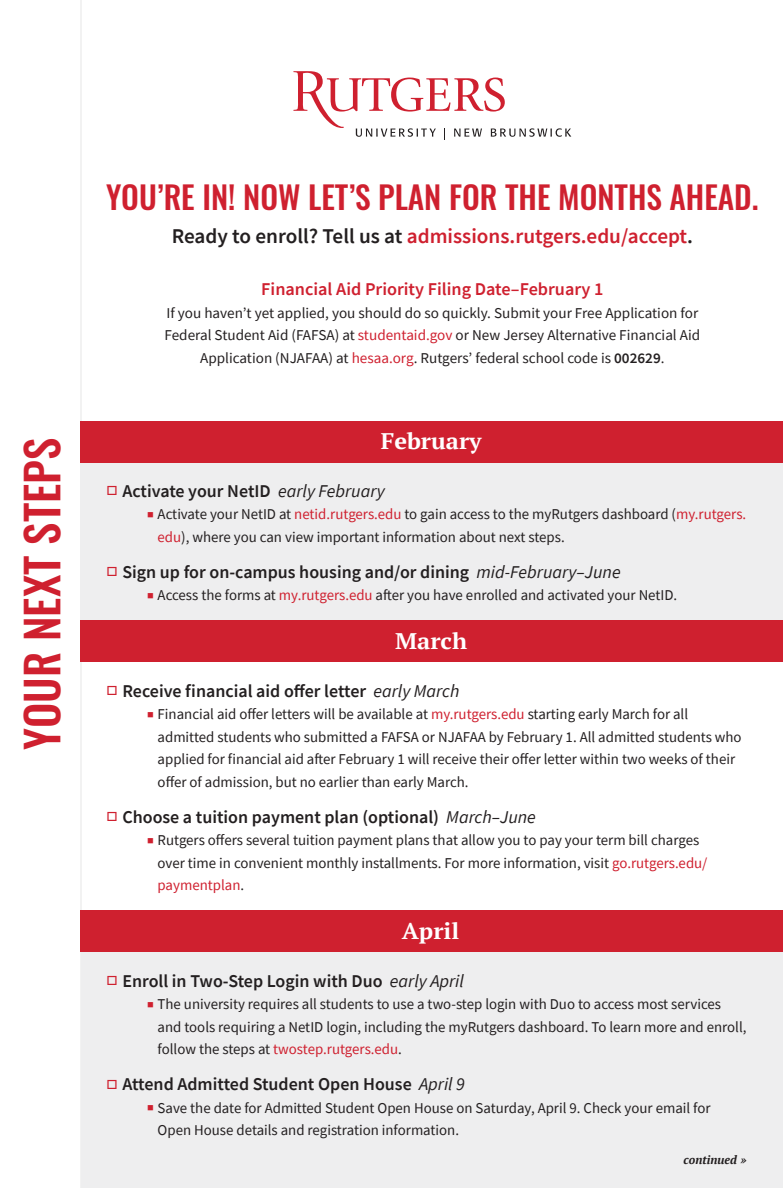
<style>
.page{position:relative;width:783px;height:1188px;background:#fff}
.page>*{position:absolute;margin:0;border:0;box-sizing:border-box;transform-origin:0 0}
.t1{font:45px "Oswald";color:#cf202f}
.t2{font:31.5px "Oswald";color:#cf202f}
.t3{font:700 22.5px "PT Serif";color:#fff;scale:1.05 1}
.t4{font:600 21px "Source Sans Pro";color:#cf202f}
.t5{font:600 18px "Source Sans Pro";color:#231f20}
.t6{font:600 18px "Source Sans Pro";color:#cf202f}
.t7{font:15px/22.5px "Source Sans Pro";color:#231f20}
.t8{font:italic 700 12px "PT Serif";color:#231f20}
.s1{color:#231f20}
.s2{color:#cf202f}
.s3{font-weight:600}
.s4{font-weight:400;font-style:italic}
</style>
<div class="page">
<div style="left:81px;top:941px;width:702px;height:247px;background:#eeeeef"></div>
<hr style="left:80px;top:0;width:2px;height:1188px;background:#f2f2f2">
<div style="left:80px;top:911px;width:703px;height:41px;background:#cf202f"></div>
<svg style="left:293px;top:71px;width:278px;height:68px"></svg>
<div style="left:81px;top:432px;width:702px;height:200px;background:#eeeeef"></div>
<div style="left:80px;top:621px;width:703px;height:41px;background:#cf202f"></div>
<div style="left:80px;top:421px;width:703px;height:41px;background:#cf202f"></div>
<p class="t1" style="left:2px;top:750px;width:313px;rotate:-90deg">YOUR NEXT STEPS</p>
<p class="t2" style="left:106px;top:169px;width:654px">YOU’RE IN! NOW LET’S PLAN FOR THE MONTHS AHEAD.</p>
<p class="t4" style="left:172px;top:222px;width:523px"><span class="s1">Ready to enroll? Tell us at</span> admissions.rutgers.edu/accept<span class="s1">.</span></p>
<p class="t6" style="left:261px;top:278px;width:344px">Financial Aid Priority Filing Date–February 1</p>
<p class="t7" style="left:164px;top:301px;width:537px;text-align:center">If you haven’t yet applied, you should do so quickly. Submit your Free Application for<br>Federal Student Aid (FAFSA) at <span class="s2">studentaid.gov</span> or New Jersey Alternative Financial Aid<br>Application (NJAFAA) at <span class="s2">hesaa.org</span>. Rutgers’ federal school code is <span class="s3">002629</span>.</p>
<p class="t3" style="left:381px;top:426px;width:98px">February</p>
<p class="t5" style="left:106px;top:479px;width:280px"><span class="s2">□</span> Activate your NetID <span class="s4">early February</span></p>
<p class="t7" style="left:158px;top:503px;width:590px;text-indent:-11px"><span class="s2">■</span> Activate your NetID at <span class="s2">netid.rutgers.edu</span> to gain access to the myRutgers dashboard (<span class="s2">my.rutgers. edu</span>), where you can view important information about next steps.</p>
<p class="t5" style="left:106px;top:560px;width:516px"><span class="s2">□</span> Sign up for on-campus housing and/or dining <span class="s4">mid-February–June</span></p>
<p class="t7" style="left:147px;top:584px;width:532px"><span class="s2">■</span> Access the forms at <span class="s2">my.rutgers.edu</span> after you have enrolled and activated your NetID.</p>
<p class="t3" style="left:395px;top:626px;width:70px">March</p>
<p class="t5" style="left:106px;top:679px;width:354px"><span class="s2">□</span> Receive financial aid offer letter <span class="s4">early March</span></p>
<p class="t7" style="left:158px;top:703px;width:586px;text-indent:-11px"><span class="s2">■</span> Financial aid offer letters will be available at <span class="s2">my.rutgers.edu</span> starting early March for all admitted students who submitted a FAFSA or NJAFAA by February 1. All admitted students who applied for financial aid after February 1 will receive their offer letter within two weeks of their offer of admission, but no earlier than early March.</p>
<p class="t5" style="left:106px;top:805px;width:431px"><span class="s2">□</span> Choose a tuition payment plan (optional) <span class="s4">March–June</span></p>
<p class="t7" style="left:158px;top:829px;width:551px;text-indent:-11px"><span class="s2">■</span> Rutgers offers several tuition payment plans that allow you to pay your term bill charges over time in convenient monthly installments. For more information, visit <span class="s2">go.rutgers.edu/ paymentplan</span>.</p>
<p class="t3" style="left:402px;top:916px;width:56px">April</p>
<p class="t5" style="left:106px;top:969px;width:359px"><span class="s2">□</span> Enroll in Two-Step Login with Duo <span class="s4">early April</span></p>
<p class="t7" style="left:158px;top:993px;width:590px;text-indent:-11px"><span class="s2">■</span> The university requires all students to use a two-step login with Duo to access most services and tools requiring a NetID login, including the myRutgers dashboard. To learn more and enroll, follow the steps at <span class="s2">twostep.rutgers.edu</span>.</p>
<p class="t5" style="left:106px;top:1072px;width:360px"><span class="s2">□</span> Attend Admitted Student Open House <span class="s4">April 9</span></p>
<p class="t7" style="left:158px;top:1096px;width:555px;text-indent:-11px"><span class="s2">■</span> Save the date for Admitted Student Open House on Saturday, April 9. Check your email for<br>Open House details and registration information.</p>
<p class="t8" style="left:684px;top:1152px;width:64px">continued »</p>
</div>
